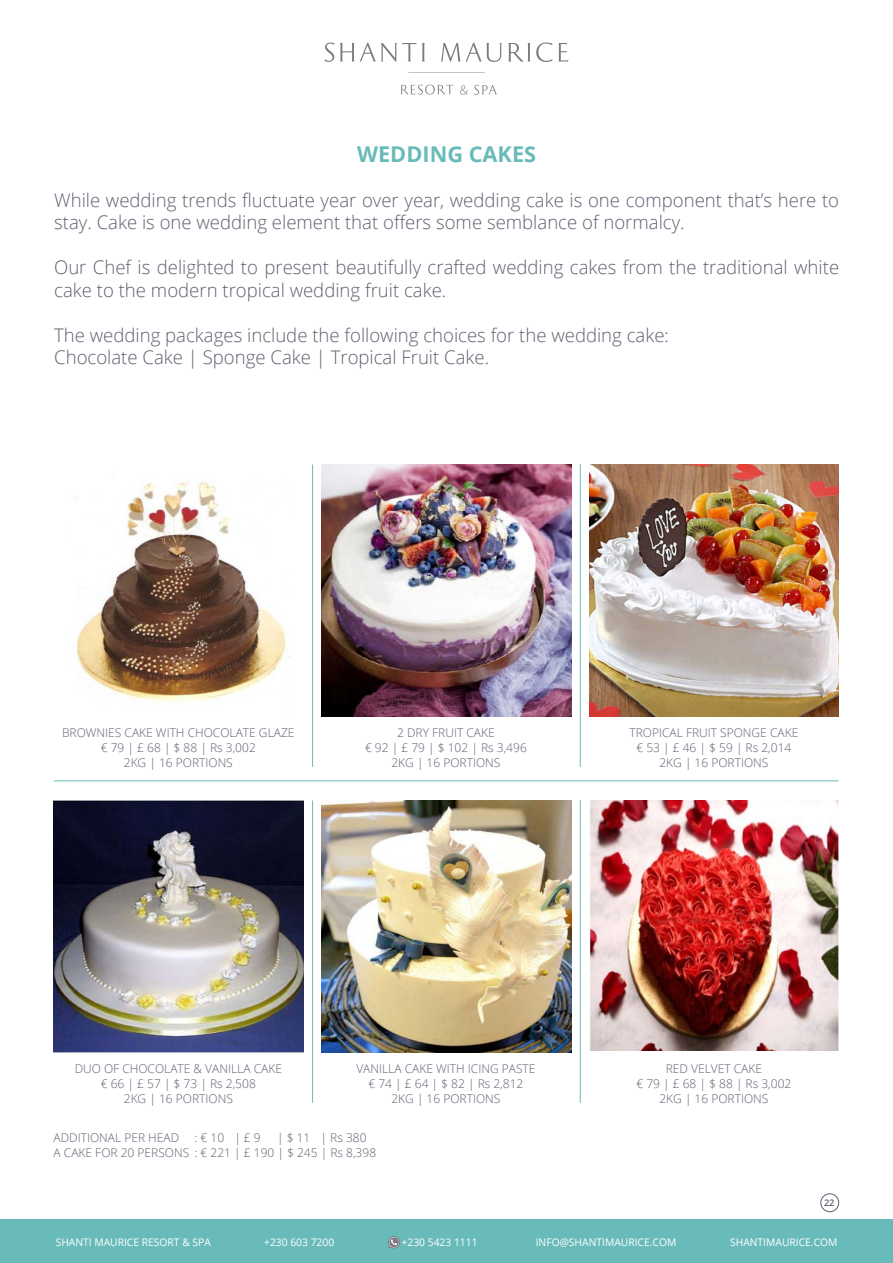
<style>
.page{position:relative;width:893px;height:1263px;background:#fff}
.page>*{position:absolute;margin:0;border:0;box-sizing:border-box;transform-origin:0 0}
.t1{font:700 21.75px "Open Sans";color:#68bbb9}
.t2{font:300 18.75px/22.5px "Open Sans";color:#5d6070}
.t3{font:300 12px "Open Sans";color:#5d6070}
.t4{font:10.5px "Open Sans";color:#fff}
.t5{font:600 9.15px "Open Sans";color:#5d6070}
</style>
<div class="page">
<div style="left:0;top:1220px;width:893px;height:43px;background:#68bbb9"></div>
<svg style="left:388px;top:1236px;width:12px;height:12px"></svg>
<svg style="left:325px;top:43px;width:243px;height:30px"></svg>
<svg style="left:401px;top:85px;width:52px;height:10px"></svg>
<svg style="left:474px;top:85px;width:23px;height:10px"></svg>
<svg style="left:460px;top:85px;width:8px;height:10px"></svg>
<img style="left:589px;top:464px;width:250px;height:252px">
<img style="left:54px;top:800px;width:249px;height:252px">
<img style="left:74px;top:481px;width:216px;height:221px">
<img style="left:321px;top:800px;width:250px;height:252px">
<img style="left:589px;top:800px;width:250px;height:251px">
<img style="left:322px;top:465px;width:249px;height:252px">
<hr style="left:312px;top:800px;width:1px;height:303px;background:#68bbb9">
<hr style="left:312px;top:465px;width:1px;height:302px;background:#68bbb9">
<hr style="left:54px;top:781px;width:785px;height:1px;background:#68bbb9">
<hr style="left:580px;top:800px;width:1px;height:303px;background:#68bbb9">
<hr style="left:580px;top:464px;width:1px;height:303px;background:#68bbb9">
<div style="left:820px;top:1193px;width:19px;height:19px;border:1px solid #5d6070;border-radius:50%"></div>
<p class="t1" style="left:357px;top:139px;width:181px">WEDDING CAKES</p>
<p class="t2" style="left:54px;top:188px;width:786px">While wedding trends fluctuate year over year, wedding cake is one component that’s here to stay. Cake is one wedding element that offers some semblance of normalcy.</p>
<p class="t2" style="left:54px;top:256px;width:786px">Our Chef is delighted to present beautifully crafted wedding cakes from the traditional white cake to the modern tropical wedding fruit cake.</p>
<p class="t2" style="left:54px;top:323px;width:616px">The wedding packages include the following choices for the wedding cake:</p>
<p class="t2" style="left:54px;top:346px;width:436px">Chocolate Cake | Sponge Cake | Tropical Fruit Cake.</p>
<p class="t3" style="left:62px;top:725px;width:234px">BROWNIES CAKE WITH CHOCOLATE GLAZE</p>
<p class="t3" style="left:101px;top:740px;width:157px">€ 79 | £ 68 | $ 88 | Rs 3,002</p>
<p class="t3" style="left:124px;top:755px;width:111px">2KG | 16 PORTIONS</p>
<p class="t3" style="left:397px;top:725px;width:99px">2 DRY FRUIT CAKE</p>
<p class="t3" style="left:365px;top:740px;width:163px">€ 92 | £ 79 | $ 102 | Rs 3,496</p>
<p class="t3" style="left:391px;top:755px;width:111px">2KG | 16 PORTIONS</p>
<p class="t3" style="left:629px;top:725px;width:170px">TROPICAL FRUIT SPONGE CAKE</p>
<p class="t3" style="left:636px;top:740px;width:157px">€ 53 | £ 46 | $ 59 | Rs 2,014</p>
<p class="t3" style="left:659px;top:755px;width:111px">2KG | 16 PORTIONS</p>
<p class="t3" style="left:75px;top:1060px;width:209px">DUO OF CHOCOLATE &amp; VANILLA CAKE</p>
<p class="t3" style="left:101px;top:1075px;width:157px">€ 66 | £ 57 | $ 73 | Rs 2,508</p>
<p class="t3" style="left:124px;top:1090px;width:111px">2KG | 16 PORTIONS</p>
<p class="t3" style="left:356px;top:1060px;width:181px">VANILLA CAKE WITH ICING PASTE</p>
<p class="t3" style="left:368px;top:1075px;width:157px">€ 74 | £ 64 | $ 82 | Rs 2,812</p>
<p class="t3" style="left:391px;top:1090px;width:111px">2KG | 16 PORTIONS</p>
<p class="t3" style="left:54px;top:1129px;width:127px">ADDITIONAL PER HEAD</p>
<p class="t3" style="left:195px;top:1129px;width:68px">: € 10 | £ 9</p>
<p class="t3" style="left:277px;top:1129px;width:91px">| $ 11 | Rs 380</p>
<p class="t3" style="left:54px;top:1144px;width:324px">A CAKE FOR 20 PERSONS : € 221 | £ 190 | $ 245 | Rs 8,398</p>
<p class="t3" style="left:666px;top:1060px;width:98px">RED VELVET CAKE</p>
<p class="t3" style="left:636px;top:1075px;width:157px">€ 79 | £ 68 | $ 88 | Rs 3,002</p>
<p class="t3" style="left:659px;top:1090px;width:111px">2KG | 16 PORTIONS</p>
<p class="t5" style="left:824px;top:1197px;width:12px">22</p>
<p class="t4" style="left:56px;top:1234px;width:157px">SHANTI MAURICE RESORT &amp; SPA</p>
<p class="t4" style="left:264px;top:1234px;width:72px">+230 603 7200</p>
<p class="t4" style="left:402px;top:1234px;width:77px">+230 5423 1111</p>
<p class="t4" style="left:536px;top:1234px;width:142px">INFO@SHANTIMAURICE.COM</p>
<p class="t4" style="left:730px;top:1234px;width:109px">SHANTIMAURICE.COM</p>
</div>
